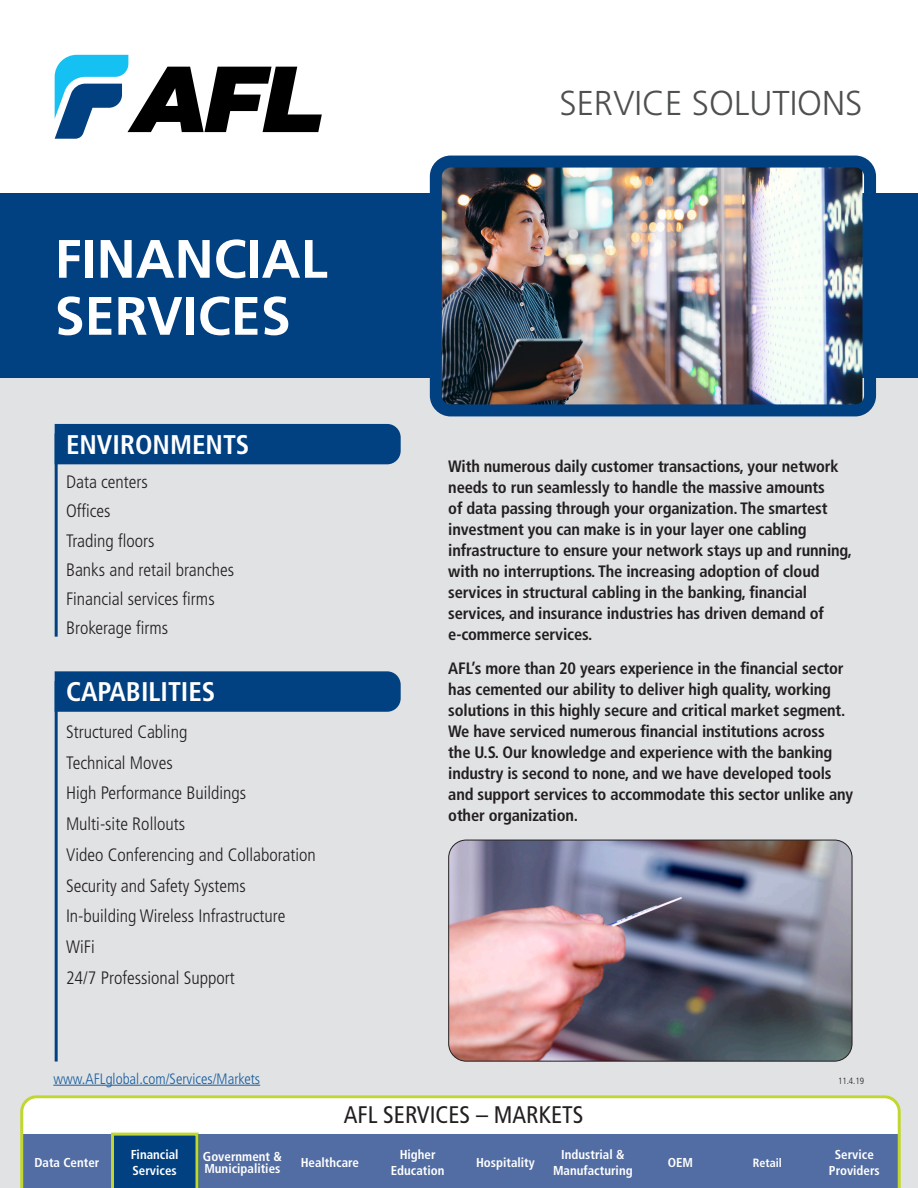
<style>
.page{position:relative;width:918px;height:1188px;background:#fff}
.page>*{position:absolute;margin:0;border:0;box-sizing:border-box;transform-origin:0 0}
.t1{font:700 54px/57px "Frutiger LT Std";color:#fff}
.t2{font:300 34.5px "Frutiger LT Std";color:#4e4f50}
.t3{font:700 condensed 27px "Frutiger LT Std";color:#fff}
.t4{font:condensed 24px "Frutiger LT Std";color:#231f20}
.t5{font:300 condensed 18px "Frutiger LT Std";color:#231f20}
.t6{font:700 condensed 16.5px/21px "Frutiger LT Std";letter-spacing:-.01em;color:#231f20}
.t7{font:300 condensed 15px "Frutiger LT Std";color:#175d9e}
.t8{font:700 condensed 12.9px/15.6px "Frutiger LT Std";color:#fff}
.t9{font:700 condensed 12px "Frutiger LT Std";color:#fff}
.t10{font:300 condensed 9px "Frutiger LT Std";color:#231f20}
</style>
<div class="page">
<div style="left:0;top:356px;width:918px;height:832px;background:#e1e2e4"></div>
<div style="left:0;top:194px;width:918px;height:184px;background:#014081"></div>
<svg style="left:55px;top:55px;width:267px;height:84px"></svg>
<img style="left:443px;top:169px;width:419px;height:234px">
<div style="left:430px;top:156px;width:446px;height:260px;border:12px solid #014081;border-radius:15px"></div>
<div style="left:55px;top:424px;width:346px;height:40px;background:#014081"></div>
<hr style="left:55px;top:434px;width:3px;height:203px;background:#014081">
<div style="left:55px;top:671px;width:346px;height:41px;background:#014081"></div>
<hr style="left:55px;top:681px;width:3px;height:381px;background:#014081">
<img style="left:450px;top:840px;width:402px;height:220px">
<div style="left:448px;top:840px;width:404px;height:222px;border:1px solid #231f20;border-radius:18px"></div>
<svg style="left:20px;top:1095px;width:881px;height:93px;background:#95a7bf"></svg>
<hr style="left:53px;top:1085px;width:207px;height:1px;background:#175d9e">
<p class="t1" style="left:55px;top:231px;width:274px">FINANCIAL<br>SERVICES</p>
<p class="t3" style="left:66px;top:429px;width:185px">ENVIRONMENTS</p>
<p class="t5" style="left:66px;top:472px;width:83px">Data centers</p>
<p class="t5" style="left:66px;top:501px;width:46px">Offices</p>
<p class="t5" style="left:66px;top:530px;width:90px">Trading floors</p>
<p class="t5" style="left:66px;top:559px;width:170px">Banks and retail branches</p>
<p class="t5" style="left:66px;top:589px;width:150px">Financial services firms</p>
<p class="t5" style="left:66px;top:618px;width:104px">Brokerage firms</p>
<p class="t3" style="left:66px;top:676px;width:151px">CAPABILITIES</p>
<p class="t5" style="left:66px;top:721px;width:123px">Structured Cabling</p>
<p class="t5" style="left:66px;top:752px;width:108px">Technical Moves</p>
<p class="t5" style="left:66px;top:783px;width:182px">High Performance Buildings</p>
<p class="t5" style="left:66px;top:814px;width:121px">Multi-site Rollouts</p>
<p class="t5" style="left:66px;top:844px;width:251px">Video Conferencing and Collaboration</p>
<p class="t5" style="left:66px;top:875px;width:181px">Security and Safety Systems</p>
<p class="t5" style="left:66px;top:906px;width:221px">In-building Wireless Infrastructure</p>
<p class="t5" style="left:66px;top:937px;width:30px">WiFi</p>
<p class="t5" style="left:66px;top:967px;width:170px">24/7 Professional Support</p>
<p class="t7" style="left:53px;top:1070px;width:208px">www.AFLglobal.com/Services/Markets</p>
<p class="t2" style="left:559px;top:84px;width:305px">SERVICE SOLUTIONS</p>
<p class="t6" style="left:448px;top:456px;width:405px">With numerous daily customer transactions, your network needs to run seamlessly to handle the massive amounts<br>of data passing through your organization. The smartest investment you can make is in your layer one cabling infrastructure to ensure your network stays up and running, with no interruptions. The increasing adoption of cloud services in structural cabling in the banking, financial services, and insurance industries has driven demand of e-commerce services.</p>
<p class="t6" style="left:448px;top:658px;width:406px">AFL’s more than 20 years experience in the financial sector has cemented our ability to deliver high quality, working solutions in this highly secure and critical market segment.<br>We have serviced numerous financial institutions across<br>the U.S. Our knowledge and experience with the banking industry is second to none, and we have developed tools and support services to accommodate this sector unlike any other organization.</p>
<p class="t10" style="left:838px;top:1076px;width:27px">11.4.19</p>
<p class="t4" style="left:344px;top:1101px;width:241px">AFL SERVICES – MARKETS</p>
<p class="t8" style="left:553px;top:1147px;width:81px;text-align:center">Industrial &amp;<br>Manufacturing</p>
<p class="t8" style="left:400px;top:1147px;width:37px">Higher</p>
<p class="t8" style="left:391px;top:1163px;width:55px">Education</p>
<p class="t8" style="left:131px;top:1147px;width:49px">Financial<br>Services</p>
<p class="t8" style="left:203px;top:1150px;width:80px;line-height:12.9px">Government &amp;<br>Municipalities</p>
<p class="t8" style="left:668px;top:1155px;width:27px">OEM</p>
<p class="t8" style="left:301px;top:1155px;width:60px">Healthcare</p>
<p class="t8" style="left:476px;top:1155px;width:60px">Hospitality</p>
<p class="t8" style="left:34px;top:1155px;width:66px">Data Center</p>
<p class="t9" style="left:753px;top:1155px;width:31px">Retail</p>
<p class="t8" style="left:835px;top:1147px;width:41px">Service</p>
<p class="t8" style="left:829px;top:1163px;width:52px">Providers</p>
</div>
